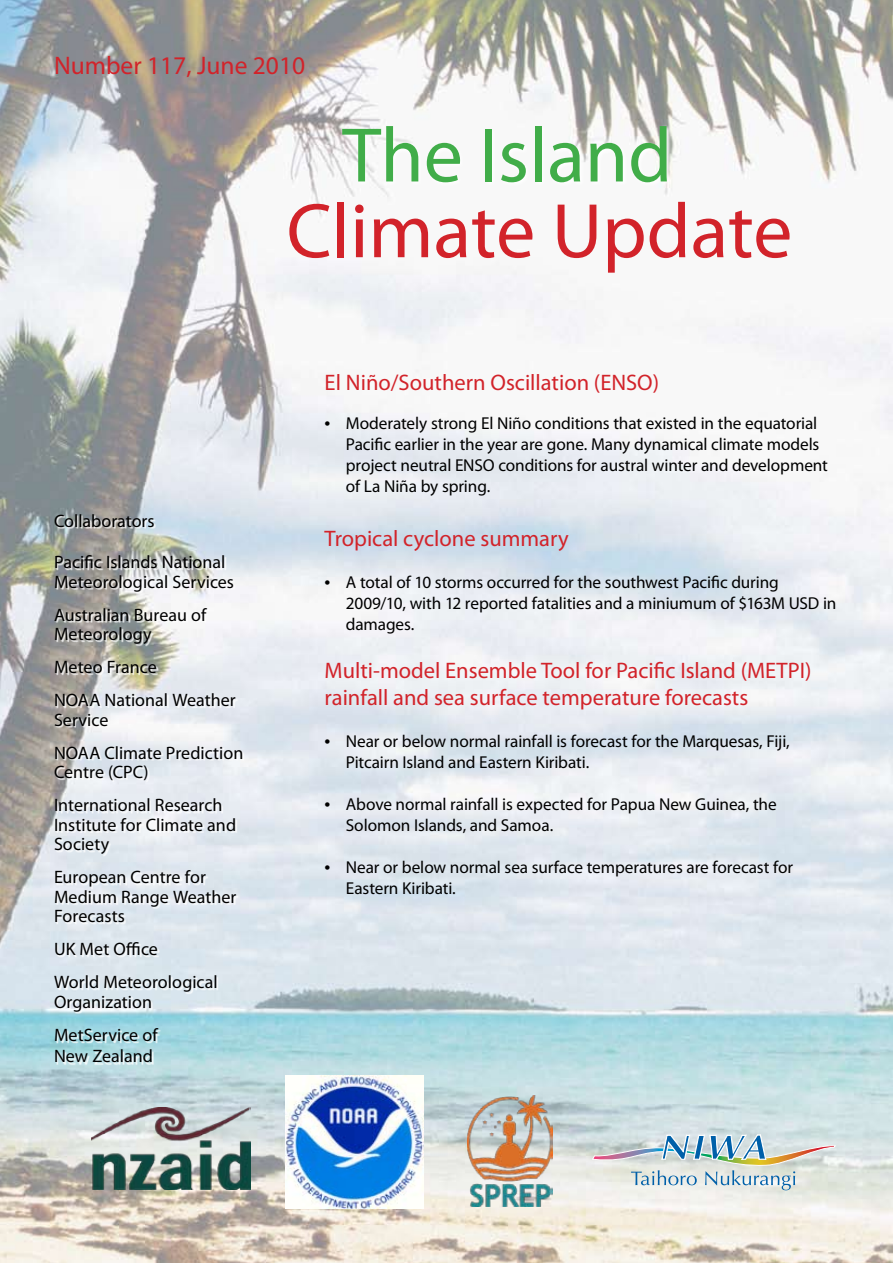
<style>
.page{position:relative;width:893px;height:1263px;background:#fff}
.page>*{position:absolute;margin:0;border:0;box-sizing:border-box;transform-origin:0 0}
.t1{font:78px "Myriad Pro";color:#d2232a}
.t2{font:78px "Myriad Pro";color:#41ad49}
.t3{font:25.5px "Myriad Pro";color:#d2232a}
.t4{font:22.5px/27px "Myriad Pro";color:#d2232a}
.t5{font:18px/19.5px "Myriad Pro";color:#000}
.t6{font:17.25px/21px "Myriad Pro";letter-spacing:-.005em;color:#000}
.s1{font-size:21px}
</style>
<div class="page">
<img style="left:0;top:0;width:893px;height:1263px">
<div style="left:340px;top:125px;width:463px;height:108px;background:#f8f8f8"></div>
<div style="left:55px;top:515px;width:219px;height:573px;background:#fff;opacity:.86"></div>
<svg style="left:592px;top:1134px;width:244px;height:56px;background:#c8d4d4"></svg>
<img style="left:91px;top:1108px;width:159px;height:82px">
<img style="left:467px;top:1095px;width:85px;height:111px">
<img style="left:285px;top:1076px;width:138px;height:133px">
<h2 class="t3" style="left:54px;top:50px;width:253px">Number 117, June 2010</h2>
<p class="t5" style="left:54px;top:511px;width:102px">Collaborators</p>
<p class="t5" style="left:54px;top:552px;width:182px">Pacific Islands National<br>Meteorological Services</p>
<p class="t5" style="left:54px;top:604px;width:154px">Australian Bureau of<br>Meteorology</p>
<p class="t5" style="left:54px;top:650px;width:183px;line-height:33px">Meteo France<br>NOAA National Weather</p>
<p class="t5" style="left:54px;top:703px;width:191px;line-height:33px">Service<br>NOAA Climate Prediction</p>
<p class="t5" style="left:54px;top:755px;width:170px;line-height:33px">Centre (CPC)<br>International Research</p>
<p class="t5" style="left:54px;top:814px;width:184px">Institute for Climate and<br>Society</p>
<p class="t5" style="left:54px;top:867px;width:184px">European Centre for<br>Medium Range Weather<br>Forecasts</p>
<p class="t5" style="left:54px;top:932px;width:165px;line-height:33px">UK Met Office<br>World Meteorological</p>
<p class="t5" style="left:54px;top:985px;width:105px;line-height:33px">Organization<br>MetService of</p>
<p class="t5" style="left:54px;top:1046px;width:101px">New Zealand</p>
<h1 class="t2" style="left:342px;top:107px;width:331px">The Island</h1>
<h1 class="t1" style="left:287px;top:183px;width:507px">Climate Update</h1>
<h3 class="t4" style="left:325px;top:369px;width:336px">El Niño/Southern Oscillation (ENSO)</h3>
<p class="t6" style="left:346px;top:412px;width:484px;text-indent:-21px"><span class="s1">•</span> Moderately strong El Niño conditions that existed in the equatorial Pacific earlier in the year are gone. Many dynamical climate models project neutral ENSO conditions for austral winter and development of La Niña by spring.</p>
<h3 class="t4" style="left:325px;top:524px;width:246px">Tropical cyclone summary</h3>
<p class="t6" style="left:346px;top:571px;width:492px;text-indent:-21px"><span class="s1">•</span> A total of 10 storms occurred for the southwest Pacific during<br>2009/10, with 12 reported fatalities and a miniumum of $163M USD in damages.</p>
<h3 class="t4" style="left:325px;top:656px;width:488px">Multi-model Ensemble Tool for Pacific Island (METPI) rainfall and sea surface temperature forecasts</h3>
<p class="t6" style="left:346px;top:730px;width:445px;text-indent:-21px"><span class="s1">•</span> Near or below normal rainfall is forecast for the Marquesas, Fiji,<br>Pitcairn Island and Eastern Kiribati.</p>
<p class="t6" style="left:346px;top:793px;width:432px;text-indent:-21px"><span class="s1">•</span> Above normal rainfall is expected for Papua New Guinea, the<br>Solomon Islands, and Samoa.</p>
<p class="t6" style="left:346px;top:856px;width:449px;text-indent:-21px"><span class="s1">•</span> Near or below normal sea surface temperatures are forecast for<br>Eastern Kiribati.</p>
</div>
